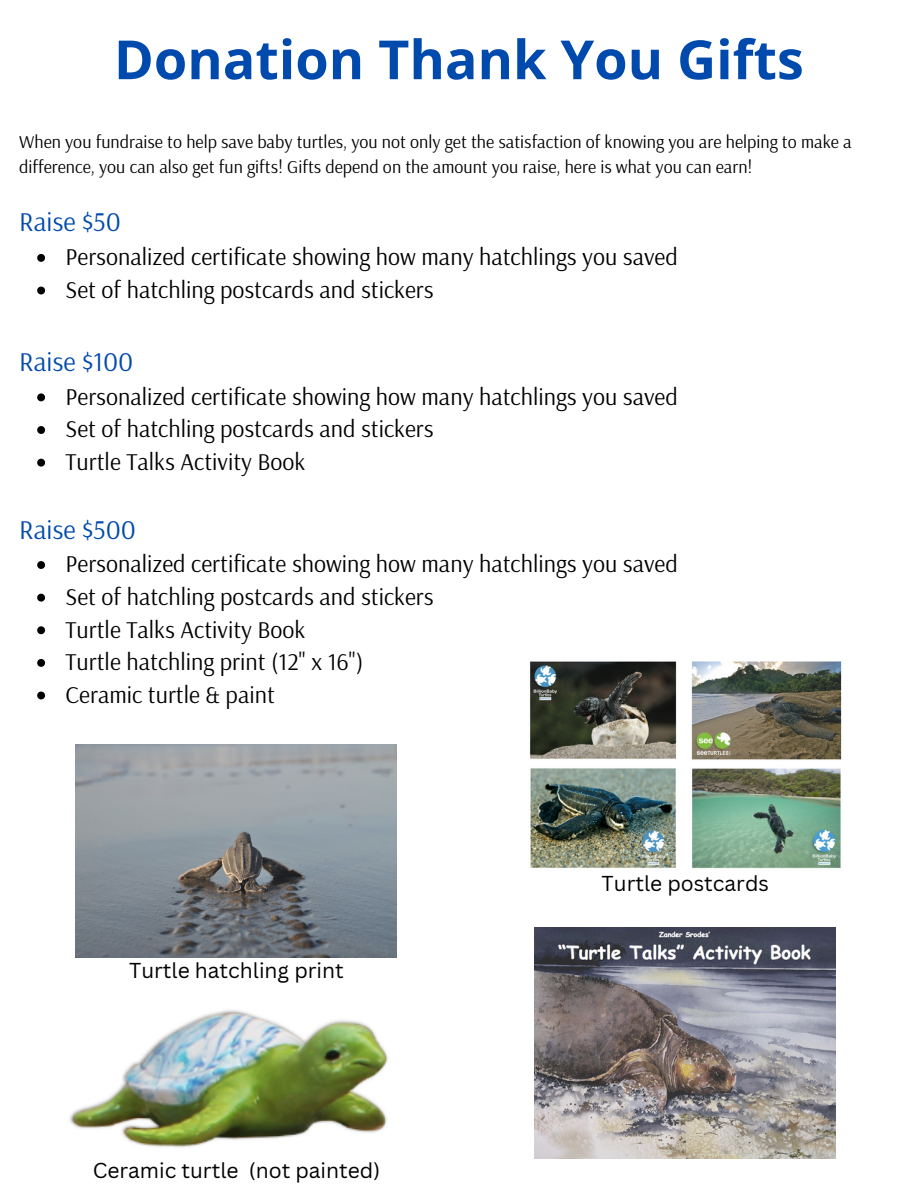
<style>
.page{position:relative;width:918px;height:1188px;background:#fff}
.page>*{position:absolute;margin:0;border:0;box-sizing:border-box;transform-origin:0 0}
.t1{font:700 54px "Open Sans";color:#004aad}
.t2{font:27px "Arsenal";color:#004aad}
.t3{font:24px "Arsenal";color:#000}
.t4{font:21px "Canva Sans";color:#000}
.t5{font:18px/24.8px "Arsenal";color:#000}
</style>
<div class="page">
<svg style="left:37px;top:254px;width:8px;height:8px"></svg>
<svg style="left:37px;top:287px;width:8px;height:7px"></svg>
<svg style="left:37px;top:393px;width:8px;height:8px"></svg>
<svg style="left:37px;top:426px;width:8px;height:8px"></svg>
<svg style="left:37px;top:459px;width:8px;height:8px"></svg>
<svg style="left:37px;top:561px;width:8px;height:8px"></svg>
<svg style="left:37px;top:594px;width:8px;height:8px"></svg>
<svg style="left:37px;top:626px;width:8px;height:8px"></svg>
<svg style="left:37px;top:659px;width:8px;height:8px"></svg>
<svg style="left:37px;top:692px;width:8px;height:7px"></svg>
<img style="left:76px;top:744px;width:321px;height:214px">
<img style="left:530px;top:661px;width:312px;height:208px">
<img style="left:69px;top:1010px;width:319px;height:138px">
<img style="left:534px;top:928px;width:302px;height:231px">
<p class="t1" style="left:114px;top:22px;width:691px">Donation Thank You Gifts</p>
<p class="t5" style="left:19px;top:129px;width:834px">When you fundraise to help save baby turtles, you not only get the satisfaction of knowing you are helping to make a difference, you can also get fun gifts! Gifts depend on the amount you raise, here is what you can earn!</p>
<p class="t2" style="left:19px;top:204px;width:103px">Raise $50</p>
<p class="t3" style="left:66px;top:241px;width:614px">Personalized certificate showing how many hatchlings you saved</p>
<p class="t3" style="left:66px;top:274px;width:370px">Set of hatchling postcards and stickers</p>
<p class="t2" style="left:19px;top:344px;width:116px">Raise $100</p>
<p class="t3" style="left:66px;top:381px;width:614px">Personalized certificate showing how many hatchlings you saved</p>
<p class="t3" style="left:66px;top:413px;width:370px">Set of hatchling postcards and stickers</p>
<p class="t3" style="left:66px;top:446px;width:241px">Turtle Talks Activity Book</p>
<p class="t2" style="left:19px;top:512px;width:118px">Raise $500</p>
<p class="t3" style="left:66px;top:548px;width:614px">Personalized certificate showing how many hatchlings you saved</p>
<p class="t3" style="left:66px;top:581px;width:370px">Set of hatchling postcards and stickers</p>
<p class="t3" style="left:66px;top:614px;width:241px">Turtle Talks Activity Book</p>
<p class="t3" style="left:66px;top:646px;width:299px">Turtle hatchling print (12" x 16")</p>
<p class="t3" style="left:66px;top:679px;width:211px">Ceramic turtle &amp; paint</p>
<p class="t4" style="left:129px;top:956px;width:216px">Turtle hatchling print</p>
<p class="t4" style="left:93px;top:1156px;width:289px">Ceramic turtle (not painted)</p>
<p class="t4" style="left:602px;top:868px;width:169px">Turtle postcards</p>
</div>
